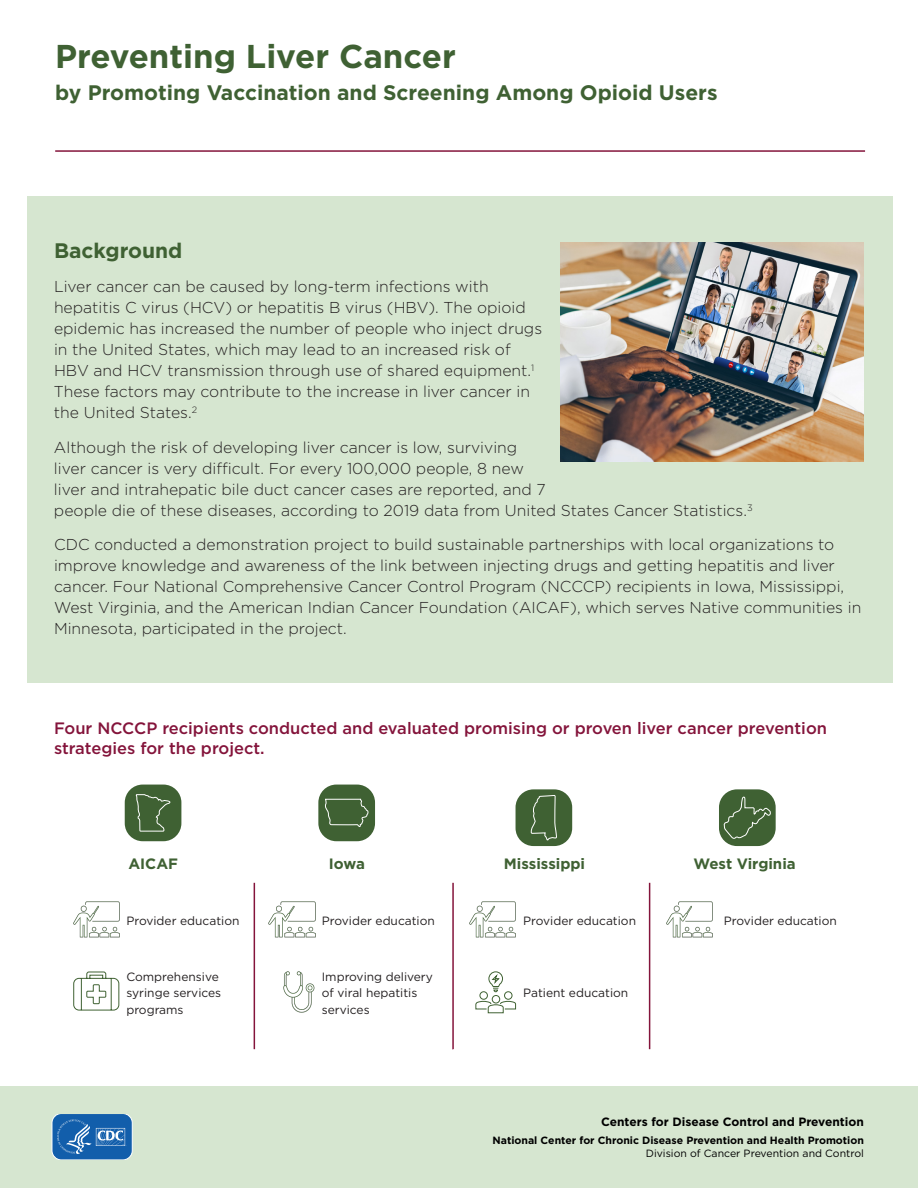
<style>
.page{position:relative;width:918px;height:1188px;background:#fff}
.page>*{position:absolute;margin:0;border:0;box-sizing:border-box;transform-origin:0 0}
.t1{font:700 33px "Gotham";color:#3f6133}
.t2{font:700 21px "Gotham";color:#3f6133}
.t3{font:500 16.5px/19.8px "Gotham";color:#84143b}
.t4{font:300 15.75px/21px "Gotham";color:#231f20}
.t5{font:700 15px "Gotham";color:#3f6133}
.t6{font:12px/16.5px "Gotham";color:#231f20}
.t7{font:700 12px "Gotham";color:#000}
.t8{font:700 10.5px "Gotham";color:#000}
.t9{font:10.5px "Gotham";color:#000}
</style>
<div class="page">
<div style="left:719px;top:789px;width:57px;height:57px;background:#3f6133;border-radius:18px"></div>
<div style="left:516px;top:789px;width:56px;height:57px;background:#3f6133;border-radius:18px"></div>
<div style="left:318px;top:785px;width:57px;height:56px;background:#3f6133;border-radius:18px"></div>
<div style="left:125px;top:785px;width:56px;height:56px;background:#3f6133;border-radius:18px"></div>
<div style="left:27px;top:196px;width:865px;height:487px;background:#d6e6d0"></div>
<div style="left:0;top:1087px;width:918px;height:101px;background:#d6e6d0"></div>
<img style="left:561px;top:243px;width:303px;height:219px">
<svg style="left:255px;top:883px;width:458px;height:166px"></svg>
<hr style="left:649px;top:883px;width:1px;height:166px;background:#84143b">
<hr style="left:254px;top:883px;width:1px;height:166px;background:#84143b">
<hr style="left:452px;top:883px;width:2px;height:166px;background:#84143b">
<img style="left:269px;top:902px;width:46px;height:35px">
<img style="left:469px;top:902px;width:47px;height:35px">
<img style="left:666px;top:902px;width:47px;height:35px">
<img style="left:284px;top:972px;width:31px;height:40px">
<svg style="left:475px;top:971px;width:41px;height:42px"></svg>
<hr style="left:55px;top:150px;width:810px;height:2px;background:#84143b">
<svg style="left:325px;top:798px;width:44px;height:29px"></svg>
<svg style="left:531px;top:789px;width:26px;height:52px"></svg>
<svg style="left:723px;top:796px;width:48px;height:44px"></svg>
<svg style="left:135px;top:784px;width:36px;height:48px"></svg>
<img style="left:73px;top:902px;width:47px;height:35px">
<svg style="left:73px;top:971px;width:46px;height:40px"></svg>
<svg style="left:52px;top:1114px;width:81px;height:45px;background:#3374b6"></svg>
<h1 class="t1" style="left:55px;top:35px;width:402px">Preventing Liver Cancer</h1>
<h1 class="t2" style="left:55px;top:79px;width:664px">by Promoting Vaccination and Screening Among Opioid Users</h1>
<h2 class="t2" style="left:54px;top:237px;width:130px">Background</h2>
<p class="t4" style="left:54px;top:276px;width:490px">Liver cancer can be caused by long-term infections with hepatitis C virus (HCV) or hepatitis B virus (HBV). The opioid epidemic has increased the number of people who inject drugs in the United States, which may lead to an increased risk of HBV and HCV transmission through use of shared equipment.<sup>1<br></sup>These factors may contribute to the increase in liver cancer in the United States.<sup>2</sup></p>
<p class="t4" style="left:54px;top:436px;width:700px">Although the risk of developing liver cancer is low, surviving<br>liver cancer is very difficult. For every 100,000 people, 8 new<br>liver and intrahepatic bile duct cancer cases are reported, and 7<br>people die of these diseases, according to 2019 data from United States Cancer Statistics.<sup>3</sup></p>
<p class="t4" style="left:54px;top:534px;width:809px">CDC conducted a demonstration project to build sustainable partnerships with local organizations to improve knowledge and awareness of the link between injecting drugs and getting hepatitis and liver cancer. Four National Comprehensive Cancer Control Program (NCCCP) recipients in Iowa, Mississippi, West Virginia, and the American Indian Cancer Foundation (AICAF), which serves Native communities in Minnesota, participated in the project.</p>
<h2 class="t3" style="left:54px;top:718px;width:775px">Four NCCCP recipients conducted and evaluated promising or proven liver cancer prevention strategies for the project.</h2>
<p class="t5" style="left:128px;top:854px;width:51px">AICAF</p>
<p class="t5" style="left:329px;top:854px;width:38px">Iowa</p>
<p class="t5" style="left:504px;top:854px;width:83px">Mississippi</p>
<p class="t5" style="left:694px;top:854px;width:104px">West Virginia</p>
<p class="t6" style="left:126px;top:913px;width:115px">Provider education</p>
<p class="t6" style="left:126px;top:968px;width:96px">Comprehensive syringe services programs</p>
<p class="t6" style="left:322px;top:913px;width:115px">Provider education</p>
<p class="t6" style="left:322px;top:968px;width:113px">Improving delivery of viral hepatitis services</p>
<p class="t6" style="left:523px;top:913px;width:114px">Provider education</p>
<p class="t6" style="left:523px;top:985px;width:107px">Patient education</p>
<p class="t6" style="left:724px;top:913px;width:115px">Provider education</p>
<p class="t7" style="left:601px;top:1113px;width:264px">Centers for Disease Control and Prevention</p>
<p class="t8" style="left:493px;top:1133px;width:373px">National Center for Chronic Disease Prevention and Health Promotion</p>
<p class="t9" style="left:646px;top:1147px;width:220px">Division of Cancer Prevention and Control</p>
</div>
